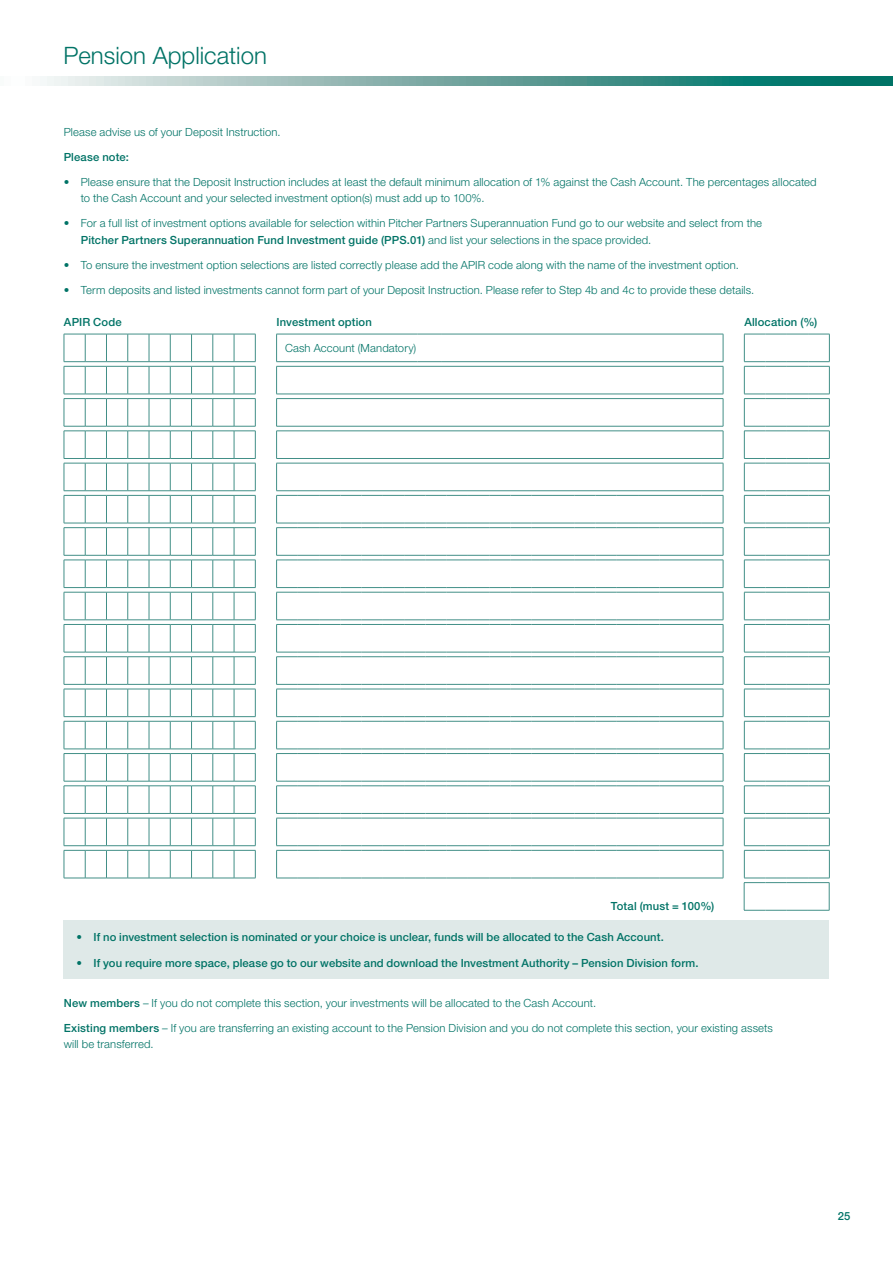
<style>
.page{position:relative;width:893px;height:1263px;background:#fff}
.page>*{position:absolute;margin:0;border:0;box-sizing:border-box;transform-origin:0 0}
.t1{font:300 24px "Helvetica Neue LT Std";color:#007366}
.t2{font:300 11.25px/16.5px "Helvetica Neue LT Std";letter-spacing:.01em;color:#007366}
.t3{font:500 11.25px "Helvetica Neue LT Std";letter-spacing:.01em;color:#007366}
.s1{font-weight:500}
</style>
<div class="page">
<svg style="left:40px;top:77px;width:853px;height:8px;background:#6ca7a1"></svg>
<svg style="left:64px;top:333px;width:766px;height:578px"></svg>
<div style="left:64px;top:921px;width:765px;height:58px;background:#dfe9e8"></div>
<h1 class="t1" style="left:63px;top:41px;width:205px">Pension Application</h1>
<p class="t2" style="left:64px;top:123px;width:218px">Please advise us of your Deposit Instruction.</p>
<p class="t3" style="left:64px;top:150px;width:67px">Please note:</p>
<p class="t2" style="left:81px;top:173px;width:737px;text-indent:-17px">• Please ensure that the Deposit Instruction includes at least the default minimum allocation of 1% against the Cash Account. The percentages allocated to the Cash Account and your selected investment option(s) must add up to 100%.</p>
<p class="t2" style="left:81px;top:215px;width:683px;text-indent:-17px">• For a full list of investment options available for selection within Pitcher Partners Superannuation Fund go to our website and select from the<br><span class="s1">Pitcher Partners Superannuation Fund Investment guide (PPS.01)</span> and list your selections in the space provided.</p>
<p class="t2" style="left:64px;top:256px;width:677px">• To ensure the investment option selections are listed correctly please add the APIR code along with the name of the investment option.</p>
<p class="t2" style="left:64px;top:281px;width:692px">• Term deposits and listed investments cannot form part of your Deposit Instruction. Please refer to Step 4b and 4c to provide these details.</p>
<p class="t3" style="left:64px;top:315px;width:59px">APIR Code</p>
<p class="t3" style="left:277px;top:315px;width:97px">Investment option</p>
<p class="t3" style="left:744px;top:315px;width:74px">Allocation (%)</p>
<p class="t2" style="left:285px;top:339px;width:133px">Cash Account (Mandatory)</p>
<p class="t3" style="left:611px;top:899px;width:105px">Total (must = 100%)</p>
<p class="t3" style="left:77px;top:931px;width:589px">• If no investment selection is nominated or your choice is unclear, funds will be allocated to the Cash Account.</p>
<p class="t3" style="left:77px;top:956px;width:623px">• If you require more space, please go to our website and download the Investment Authority – Pension Division form.</p>
<p class="t2" style="left:64px;top:994px;width:534px"><span class="s1">New members</span> – If you do not complete this section, your investments will be allocated to the Cash Account.</p>
<p class="t2" style="left:64px;top:1019px;width:711px"><span class="s1">Existing members</span> – If you are transferring an existing account to the Pension Division and you do not complete this section, your existing assets will be transferred.</p>
<p class="t3" style="left:838px;top:1210px;width:14px">25</p>
</div>
